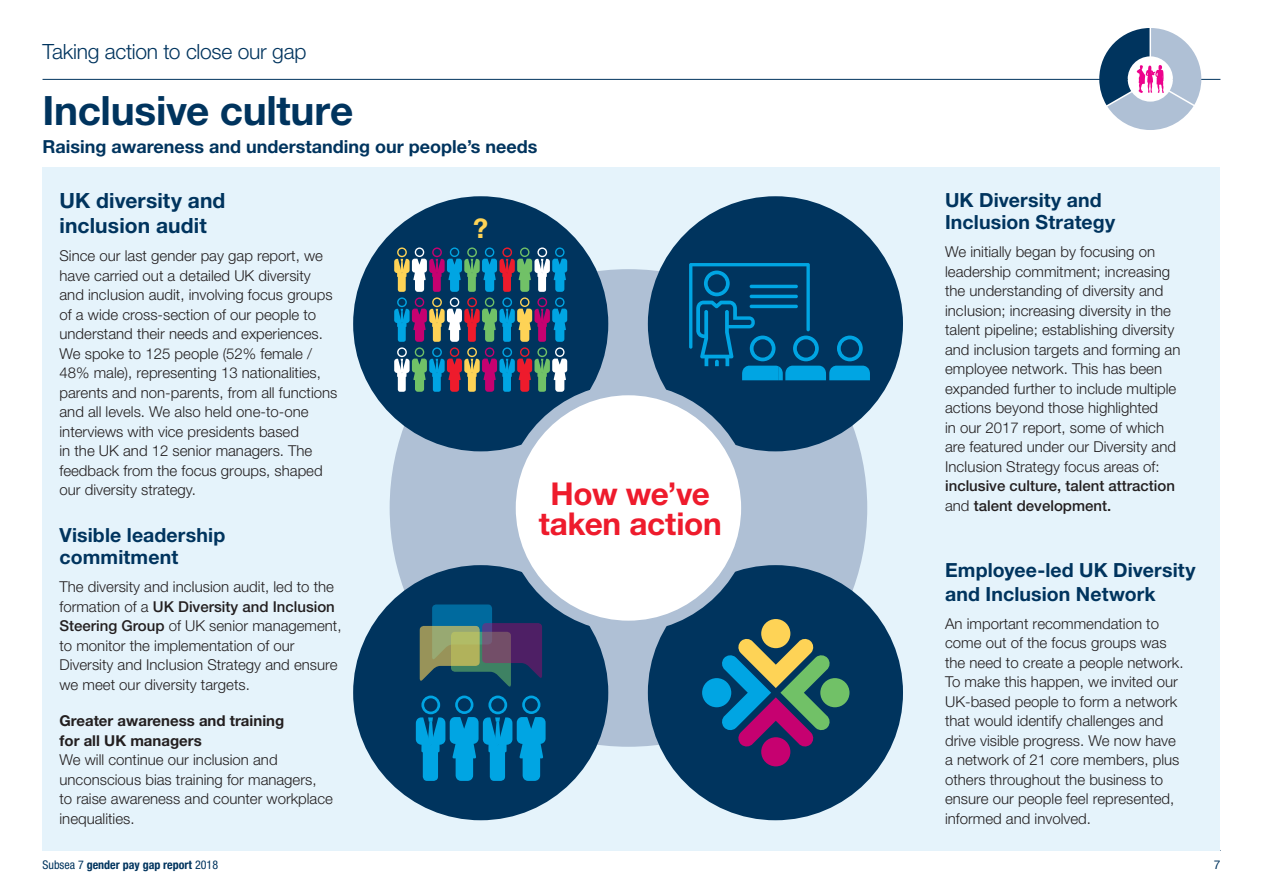
<style>
.page{position:relative;width:1263px;height:893px;background:#fff}
.page>*{position:absolute;margin:0;border:0;box-sizing:border-box;transform-origin:0 0}
.t1{font:700 40.5px "Helvetica Neue";letter-spacing:-.01em;color:#00345e}
.t2{font:700 31.5px/30px "Helvetica Neue";letter-spacing:-.01em;color:#ee1b2c;text-align:center}
.t3{font:700 27px "Helvetica Neue";color:#fed356}
.t4{font:700 21px/25.5px "Helvetica Neue";letter-spacing:.005em;color:#00345e}
.t5{font:300 21px "Helvetica Neue";letter-spacing:-.015em;color:#00345e}
.t6{font:700 19.5px/22.5px "Helvetica Neue";letter-spacing:.005em;color:#00345e}
.t7{font:700 18px "Helvetica Neue";color:#00345e}
.t8{font:300 15px/19.5px "Helvetica Neue";color:#231f20}
.t9{font:500 15px/19.5px "Helvetica Neue";color:#231f20}
.t10{font:700 15px/19.5px "Helvetica Neue";color:#231f20}
.t11{font:700 condensed 12px "Helvetica Neue";color:#00345e}
.t12{font:12px "Helvetica Neue";color:#00345e}
.s1{font-weight:500}
.s2{font-weight:300}
.s3{font-family:"Helvetica Neue LT Std";font-weight:400}
</style>
<div class="page">
<hr style="left:43px;top:850px;width:1177px;height:1px;background:#00345e">
<div style="left:43px;top:167px;width:1177px;height:683px;background:#e5f3fb"></div>
<div style="left:390px;top:269px;width:477px;height:478px;background:#afc0d5;border-radius:50%"></div>
<hr style="left:43px;top:79px;width:1177px;height:1px;background:#00345e">
<div style="left:353px;top:196px;width:255px;height:255px;background:#00345e;border-radius:50%"></div>
<div style="left:648px;top:565px;width:255px;height:255px;background:#00345e;border-radius:50%"></div>
<div style="left:761px;top:737px;width:29px;height:29px;background:#c60170;border-radius:50%"></div>
<div style="left:820px;top:678px;width:29px;height:29px;background:#71c167;border-radius:50%"></div>
<div style="left:761px;top:619px;width:29px;height:29px;background:#fed356;border-radius:50%"></div>
<svg style="left:721px;top:638px;width:109px;height:109px"></svg>
<div style="left:702px;top:678px;width:29px;height:29px;background:#00a5e3;border-radius:50%"></div>
<div style="left:648px;top:196px;width:255px;height:255px;background:#00345e;border-radius:50%"></div>
<svg style="left:689px;top:263px;width:181px;height:117px"></svg>
<hr style="left:750px;top:285px;width:48px;height:3px;background:#00a5e3;border-radius:2px">
<hr style="left:750px;top:295px;width:48px;height:3px;background:#00a5e3;border-radius:2px">
<hr style="left:750px;top:305px;width:48px;height:3px;background:#00a5e3;border-radius:2px">
<div style="left:353px;top:565px;width:255px;height:255px;background:#00345e;border-radius:50%"></div>
<svg style="left:416px;top:696px;width:130px;height:85px"></svg>
<svg style="left:420px;top:604px;width:122px;height:83px"></svg>
<div style="left:504px;top:384px;width:249px;height:248px;background:#afc0d5;border-radius:50%"></div>
<div style="left:516px;top:395px;width:225px;height:226px;background:#fff;border-radius:50%"></div>
<svg style="left:1099px;top:28px;width:102px;height:102px"></svg>
<svg style="left:394px;top:247px;width:173px;height:145px"></svg>
<h3 class="t5" style="left:43px;top:39px;width:265px">Taking action to close our gap</h3>
<h1 class="t1" style="left:43px;top:85px;width:312px">Inclusive culture</h1>
<p class="t7" style="left:43px;top:135px;width:496px">Raising awareness and understanding our people’s needs</p>
<h3 class="t4" style="left:60px;top:187px;width:167px">UK diversity and inclusion audit</h3>
<p class="t8" style="left:60px;top:246px;width:279px">Since our last gender pay gap report, we have carried out a detailed UK diversity and incIusion audit, involving focus groups of a wide cross-section of our people to understand their needs and experiences.<br>We spoke to 125 people (52% female / 48% male), representing 13 nationalities, parents and non-parents, from all functions and all levels. We also held one-to-one interviews with vice presidents based<br>in the UK and 12 senior managers. The feedback from the focus groups, shaped our diversity strategy.</p>
<h3 class="t6" style="left:60px;top:523px;width:167px">Visible leadership commitment</h3>
<p class="t8" style="left:60px;top:577px;width:284px">The diversity and incIusion audit, led to the formation of a <span class="s1">UK Diversity and Inclusion Steering Group</span> of UK senior management, to monitor the implementation of our Diversity and IncIusion Strategy and ensure we meet our diversity targets.</p>
<p class="t10" style="left:60px;top:711px;width:226px">Greater awareness and training for all UK managers</p>
<p class="t8" style="left:60px;top:750px;width:275px">We will continue our inclusion and unconscious bias training for managers, to raise awareness and counter workplace inequalities.</p>
<h3 class="t3" style="left:473px;top:212px;width:17px">?</h3>
<h2 class="t2" style="left:539px;top:478px;width:185px">How we’ve taken action</h2>
<h3 class="t6" style="left:945px;top:188px;width:171px">UK Diversity and<br>Inclusion Strategy</h3>
<p class="t8" style="left:945px;top:242px;width:237px">We initially began by focusing on leadership commitment; increasing the understanding of diversity and incIusion; increasing diversity in the talent pipeline; establishing diversity and incIusion targets and forming an employee network. This has been expanded further to include multiple actions beyond those highlighted<br>in our 2017 report, some of which are featured under our Diversity and IncIusion Strategy focus areas of:</p>
<p class="t9" style="left:945px;top:476px;width:231px">inclusive culture, talent attraction <span class="s2">and</span> talent development.</p>
<h3 class="t6" style="left:945px;top:557px;width:252px;line-height:24px">Employee-led UK Diversity and Inclusion Network</h3>
<p class="t8" style="left:945px;top:613px;width:240px">An important recommendation to come out of the focus groups was the need to create a people network.<br>To make this happen, we invited our UK-based people to form a network that would identify challenges and drive visible progress. We now have a network of 21 core members, plus others throughout the business to ensure our people feel represented, informed and involved.</p>
<p class="t11" style="left:43px;top:854px;width:177px"><span class="s3">Subsea 7</span> gender pay gap report <span class="s3">2018</span></p>
<p class="t12" style="left:1214px;top:856px;width:8px">7</p>
</div>
